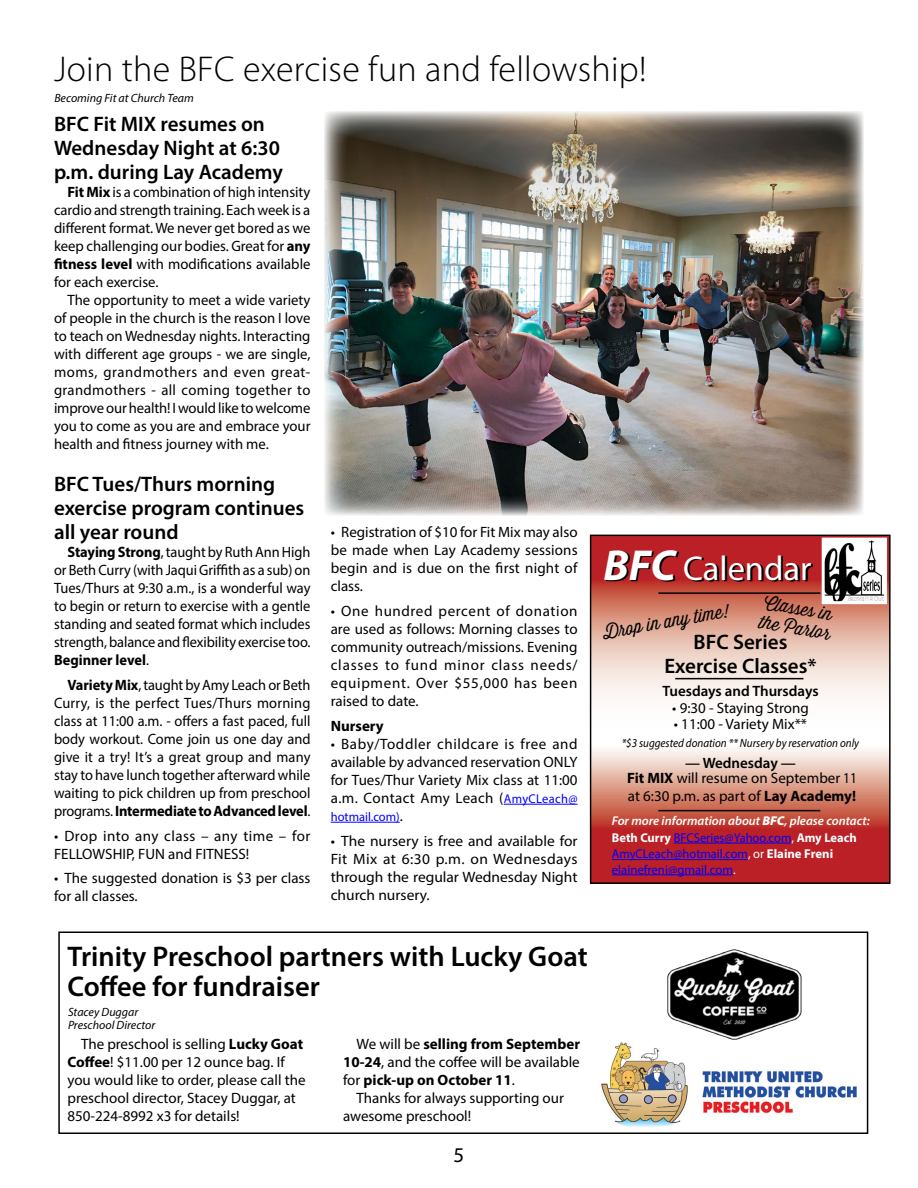
<style>
.page{position:relative;width:918px;height:1188px;background:#fff}
.page>*{position:absolute;margin:0;border:0;box-sizing:border-box;transform-origin:0 0}
.t1{font:300 36px "Myriad Pro";letter-spacing:.01em;color:#000}
.t2{font:34.5px "Myriad Pro";color:#fff}
.t3{font:600 28.5px/30px "Myriad Pro";color:#000}
.t4{font:600 21px/24px "Myriad Pro";color:#000}
.t5{font:21px "Myriad Pro";color:#000}
.t6{font:300 18px/19.5px "Thirsty Script";color:#000}
.t7{font:15px/18px "Myriad Pro";color:#000;text-align:justify}
.t8{font:15px/18px "Myriad Pro";color:#000;text-align:justify;scale:.96 1}
.t9{font:700 15px/18px "Myriad Pro";color:#000;text-align:justify}
.t10{font:600 15px "Myriad Pro";color:#000}
.t11{font:12.75px/16.5px "Myriad Pro";color:#00f}
.t12{font:italic 12px/13.5px "Myriad Pro";color:#000}
.t13{font:italic 12px "Myriad Pro";color:#000;scale:.92 1}
.s1{font-weight:700}
.s2{font-size:12.75px;color:#00f}
.s3{font-size:15px;color:#000}
.s4{font-weight:700;font-style:italic;font-size:43.5px}
.s5{font-weight:600;font-style:italic;color:#fff}
.s6{font-weight:900;font-style:italic;color:#fff}
.s7{font-weight:700;color:#fff}
.s8{color:#fff}
.s9{font-weight:400}
</style>
<div class="page">
<img style="left:601px;top:1042px;width:256px;height:85px">
<div style="left:58px;top:932px;width:810px;height:202px;border:2px solid #000"></div>
<hr style="left:504px;top:804px;width:74px;height:1px;background:#00f">
<hr style="left:331px;top:822px;width:69px;height:1px;background:#00f">
<svg style="left:592px;top:537px;width:297px;height:345px"></svg>
<div style="left:590px;top:535px;width:301px;height:349px;border:1px solid #000"></div>
<hr style="left:658px;top:592px;width:162px;height:2px;background:#000">
<svg style="left:606px;top:551px;width:207px;height:31px;background:#7f1619"></svg>
<hr style="left:674px;top:843px;width:117px;height:1px;background:#00f">
<hr style="left:612px;top:859px;width:136px;height:1px;background:#00f">
<hr style="left:612px;top:875px;width:121px;height:1px;background:#00f">
<hr style="left:675px;top:678px;width:128px;height:1px;background:#000">
<hr style="left:658px;top:810px;width:162px;height:1px;background:#000">
<img style="left:826px;top:542px;width:57px;height:58px">
<div style="left:822px;top:538px;width:65px;height:66px;border:3px solid #fff"></div>
<img style="left:324px;top:111px;width:540px;height:405px">
<img style="left:656px;top:949px;width:157px;height:98px">
<h1 class="t1" style="left:54px;top:49px;width:594px">Join the BFC exercise fun and fellowship!</h1>
<p class="t12" style="left:54px;top:91px;width:141px">Becoming Fit at Church Team</p>
<h3 class="t4" style="left:54px;top:112px;width:230px">BFC Fit MIX resumes on<br>Wednesday Night at 6:30 p.m. during Lay Academy</h3>
<p class="t7" style="left:54px;top:183px;width:258px;text-indent:13px"><span class="s1">Fit Mix</span> is a combination of high intensity cardio and strength training. Each week is a different format. We never get bored as we keep challenging our bodies. Great for <span class="s1">any fitness level</span> with modifications available for each exercise.</p>
<p class="t7" style="left:54px;top:291px;width:258px;text-indent:13px">The opportunity to meet a wide variety of people in the church is the reason I love to teach on Wednesday nights. Interacting with different age groups - we are single, moms, grandmothers and even great&shy;grandmothers - all coming together to improve our health! I would like to welcome you to come as you are and embrace your health and fitness journey with me.</p>
<h3 class="t4" style="left:54px;top:472px;width:252px">BFC Tues/Thurs morning exercise program continues all year round</h3>
<p class="t8" style="left:54px;top:543px;width:269px;text-indent:13px"><span class="s1">Staying Strong</span>, taught by Ruth Ann High or Beth Curry (with Jaqui Griffith as a sub) on Tues/Thurs at 9:30 a.m., is a wonderful way to begin or return to exercise with a gentle standing and seated format which includes strength, balance and flexibility exercise too.<br><span class="s1">Beginner level</span>.</p>
<p class="t8" style="left:54px;top:676px;width:269px;text-indent:13px"><span class="s1">Variety Mix</span>, taught by Amy Leach or Beth Curry, is the perfect Tues/Thurs morning class at 11:00 a.m. - offers a fast paced, full body workout. Come join us one day and give it a try! It’s a great group and many stay to have lunch together afterward while waiting to pick children up from preschool programs. <span class="s1">Intermediate to Advanced level</span>.</p>
<p class="t7" style="left:54px;top:826px;width:258px">• Drop into any class – any time – for<br>FELLOWSHIP, FUN and FITNESS!</p>
<p class="t7" style="left:54px;top:869px;width:258px">• The suggested donation is $3 per class for all classes.</p>
<p class="t7" style="left:331px;top:523px;width:248px">• Registration of $10 for Fit Mix may also be made when Lay Academy sessions begin and is due on the first night of class.</p>
<p class="t7" style="left:331px;top:602px;width:248px">• One hundred percent of donation are used as follows: Morning classes to community outreach/missions. Evening classes to fund minor class needs/ equipment. Over $55,000 has been raised to date.</p>
<p class="t9" style="left:331px;top:716px;width:55px">Nursery</p>
<p class="t7" style="left:331px;top:735px;width:248px">• Baby/Toddler childcare is free and available by advanced reservation ONLY for Tues/Thur Variety Mix class at 11:00 a.m. Contact Amy Leach (<span class="s2">AmyCLeach@</span></p>
<p class="t11" style="left:331px;top:808px;width:74px">hotmail.com)<span class="s3">.</span></p>
<p class="t7" style="left:331px;top:831px;width:248px">• The nursery is free and available for Fit Mix at 6:30 p.m. on Wednesdays through the regular Wednesday Night church nursery.</p>
<h2 class="t2" style="left:603px;top:547px;width:210px"><span class="s4">BFC</span> Calendar</h2>
<p class="t6" style="left:601px;top:623px;width:129px;rotate:-10deg">Dr op in any time!</p>
<p class="t6" style="left:765px;top:593px;width:74px;rotate:10deg">Classes in the Parlor</p>
<h3 class="t4" style="left:664px;top:630px;width:154px;line-height:23.4px;text-align:center">BFC Series<br>Exercise Classes*</h3>
<p class="t10" style="left:662px;top:681px;width:158px">Tuesdays and Thursdays</p>
<p class="t7" style="left:672px;top:698px;width:138px">• 9:30 - Staying Strong</p>
<p class="t7" style="left:674px;top:715px;width:135px">• 11:00 - Variety Mix**</p>
<p class="t10" style="left:685px;top:753px;width:112px">— Wednesday —</p>
<p class="t13" style="left:622px;top:735px;width:260px">*$3 suggested donation ** Nursery by reservation only</p>
<p class="t7" style="left:627px;top:769px;width:231px"><span class="s1">Fit MIX</span> will resume on September 11 at 6:30 p.m. as part of <span class="s1">Lay Academy!</span></p>
<p class="t11" style="left:612px;top:813px;width:259px"><span class="s5">For more information about</span> <span class="s6">BFC</span><span class="s5">, please contact:<br></span><span class="s7">Beth Curry</span> BFCSeries@Yahoo.com<span class="s8">,</span> <span class="s7">Amy Leach<br></span>AmyCLeach@hotmail.com<span class="s8">, or</span> <span class="s7">Elaine Freni</span></p>
<p class="t11" style="left:612px;top:861px;width:125px">elainefreni@gmail.com<span class="s8">.</span></p>
<h3 class="t3" style="left:68px;top:941px;width:522px">Trinity Preschool partners with Lucky Goat<br>Coffee for fundraiser</h3>
<p class="t12" style="left:68px;top:1005px;width:89px">Stacey Duggar<br>Preschool Director</p>
<p class="t7" style="left:68px;top:1035px;width:240px;text-align:left;text-indent:14px">The preschool is selling <span class="s1">Lucky Goat Coffee</span>! $11.00 per 12 ounce bag. If you would like to order, please call the preschool director, Stacey Duggar, at 850-224-8992 x3 for details!</p>
<p class="t9" style="left:343px;top:1035px;width:238px;text-indent:14px"><span class="s9">We will be</span> selling from September 10-24<span class="s9">, and the coffee will be available for</span> pick-up on October 11<span class="s9">.</span></p>
<p class="t7" style="left:343px;top:1089px;width:222px;text-indent:14px">Thanks for always supporting our awesome preschool!</p>
<h3 class="t5" style="left:454px;top:1142px;width:12px">5</h3>
</div>
